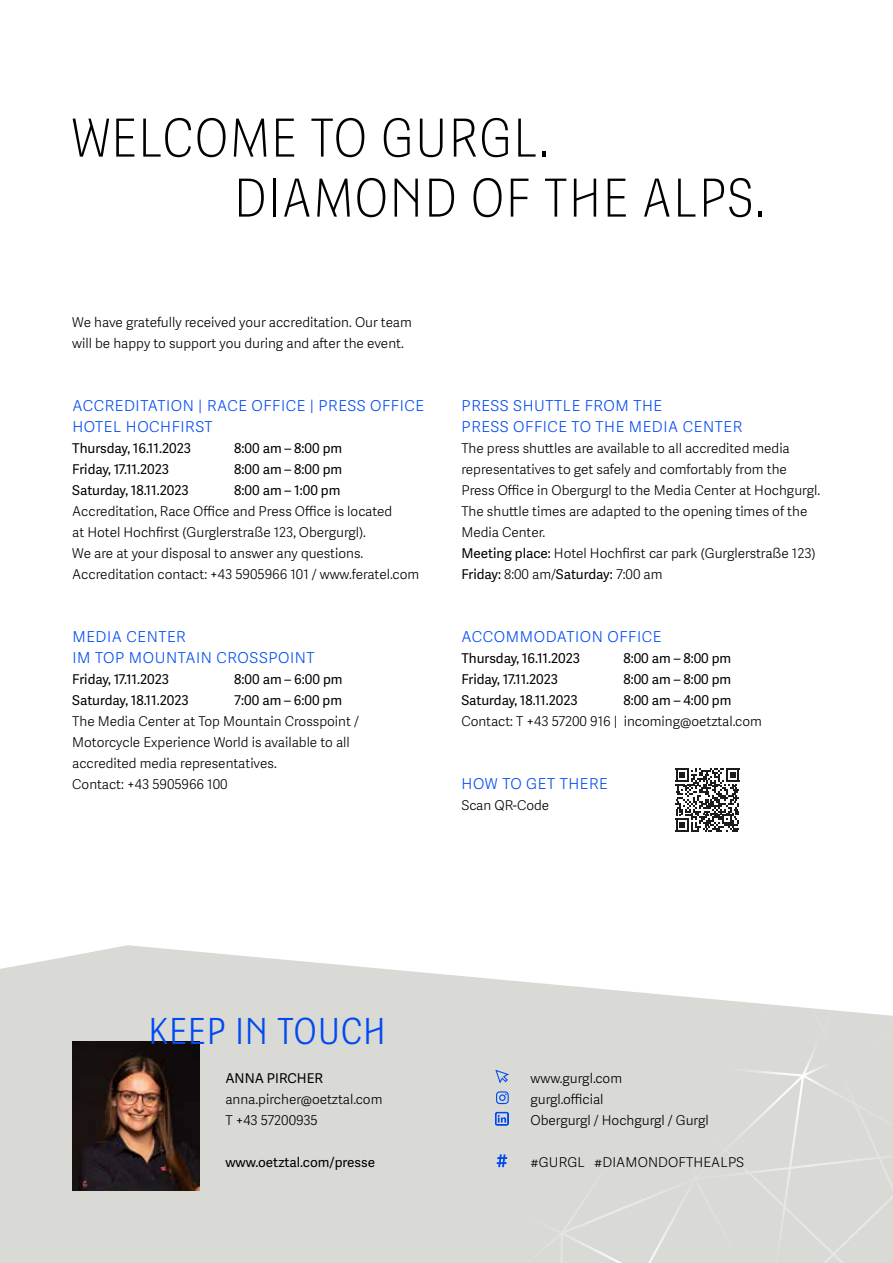
<style>
.page{position:relative;width:893px;height:1263px;background:#fff}
.page>*{position:absolute;margin:0;border:0;box-sizing:border-box;transform-origin:0 0}
.t1{font:100 52.5px/60px "Adelle Sans Cnd Gurgl HL";letter-spacing:.04em;color:#000}
.t2{font:300 36px "Adelle Sans Cnd Gurgl HL";letter-spacing:.04em;color:#004af0}
.t3{font:300 15px/21px "Adelle Sans Gurgl";letter-spacing:.04em;color:#004af0}
.t4{font:300 13.5px/21px "Adelle Sans Gurgl";color:#000}
.t5{font:13.5px "Adelle Sans Gurgl";color:#000}
.s1{font-weight:400}
</style>
<div class="page">
<div style="left:0;top:945px;width:470px;height:318px;background:#d9d9d6"></div>
<svg style="left:469px;top:977px;width:424px;height:286px;background:#dbdbd9"></svg>
<img style="left:72px;top:1042px;width:128px;height:149px">
<svg style="left:496px;top:1154px;width:11px;height:13px"></svg>
<svg style="left:495px;top:1069px;width:15px;height:16px"></svg>
<svg style="left:496px;top:1091px;width:13px;height:13px"></svg>
<svg style="left:495px;top:1112px;width:14px;height:13px"></svg>
<svg style="left:676px;top:768px;width:63px;height:64px"></svg>
<h1 class="t1" style="left:234px;top:110px;width:532px;text-indent:-162px">WELCOME TO GURGL.<br>DIAMOND OF THE ALPS.</h1>
<p class="t4" style="left:72px;top:312px;width:341px">We have gratefully received your accreditation. Our team will be happy to support you during and after the event.</p>
<p class="t3" style="left:72px;top:396px;width:353px">ACCREDITATION | RACE OFFICE | PRESS OFFICE<br>HOTEL HOCHFIRST</p>
<p class="t5" style="left:72px;top:440px;width:120px">Thursday, 16.11.2023</p>
<p class="t5" style="left:234px;top:440px;width:109px">8:00 am – 8:00 pm</p>
<p class="t5" style="left:72px;top:461px;width:98px">Friday, 17.11.2023</p>
<p class="t5" style="left:234px;top:461px;width:109px">8:00 am – 8:00 pm</p>
<p class="t5" style="left:72px;top:482px;width:118px">Saturday, 18.11.2023</p>
<p class="t5" style="left:234px;top:482px;width:108px">8:00 am – 1:00 pm</p>
<p class="t4" style="left:72px;top:501px;width:348px">Accreditation, Race Office and Press Office is located<br>at Hotel Hochfirst (Gurglerstraße 123, Obergurgl).<br>We are at your disposal to answer any questions.<br>Accreditation contact: +43 5905966 101 / www.feratel.com</p>
<p class="t3" style="left:72px;top:627px;width:244px">MEDIA CENTER<br>IM TOP MOUNTAIN CROSSPOINT</p>
<p class="t5" style="left:72px;top:671px;width:98px">Friday, 17.11.2023</p>
<p class="t5" style="left:234px;top:671px;width:110px">8:00 am – 6:00 pm</p>
<p class="t5" style="left:72px;top:692px;width:118px">Saturday, 18.11.2023</p>
<p class="t5" style="left:234px;top:692px;width:109px">7:00 am – 6:00 pm</p>
<p class="t4" style="left:72px;top:711px;width:288px">The Media Center at Top Mountain Crosspoint / Motorcycle Experience World is available to all accredited media representatives.<br>Contact: +43 5905966 100</p>
<p class="t3" style="left:461px;top:396px;width:282px">PRESS SHUTTLE FROM THE<br>PRESS OFFICE TO THE MEDIA CENTER</p>
<p class="t4" style="left:461px;top:438px;width:360px">The press shuttles are available to all accredited media representatives to get safely and comfortably from the Press Office in Obergurgl to the Media Center at Hochgurgl.<br>The shuttle times are adapted to the opening times of the Media Center.<br><span class="s1">Meeting place:</span> Hotel Hochfirst car park (Gurglerstraße 123)<br><span class="s1">Friday:</span> 8:00 am/<span class="s1">Saturday:</span> 7:00 am</p>
<p class="t3" style="left:461px;top:627px;width:201px">ACCOMMODATION OFFICE</p>
<p class="t5" style="left:461px;top:650px;width:120px">Thursday, 16.11.2023</p>
<p class="t5" style="left:623px;top:650px;width:109px">8:00 am – 8:00 pm</p>
<p class="t5" style="left:461px;top:671px;width:98px">Friday, 17.11.2023</p>
<p class="t5" style="left:623px;top:671px;width:109px">8:00 am – 8:00 pm</p>
<p class="t5" style="left:461px;top:692px;width:118px">Saturday, 18.11.2023</p>
<p class="t5" style="left:623px;top:692px;width:110px">8:00 am – 4:00 pm</p>
<p class="t4" style="left:461px;top:711px;width:302px">Contact: T +43 57200 916 | incoming@oetztal.com</p>
<p class="t3" style="left:461px;top:774px;width:148px">HOW TO GET THERE</p>
<p class="t4" style="left:461px;top:795px;width:89px">Scan QR-Code</p>
<h2 class="t2" style="left:149px;top:1010px;width:238px">KEEP IN TOUCH</h2>
<p class="t5" style="left:225px;top:1070px;width:99px">ANNA PIRCHER</p>
<p class="t4" style="left:225px;top:1089px;width:159px">anna.pircher@oetztal.com<br>T +43 57200935</p>
<p class="t5" style="left:225px;top:1154px;width:151px">www.oetztal.com/presse</p>
<p class="t4" style="left:530px;top:1068px;width:180px">www.gurgl.com<br>gurgl.official<br>Obergurgl / Hochgurgl / Gurgl</p>
<p class="t4" style="left:530px;top:1152px;width:215px">#GURGL #DIAMONDOFTHEALPS</p>
</div>
